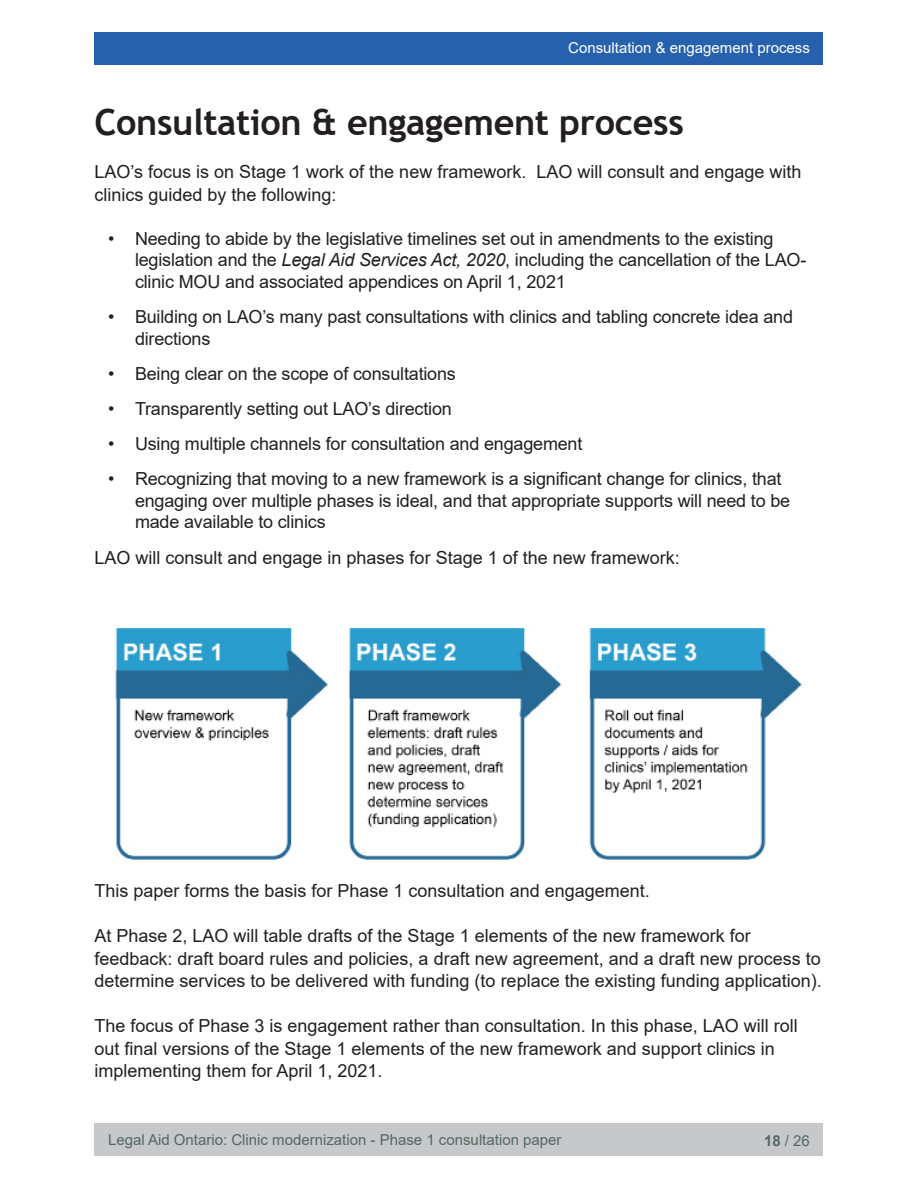
<style>
.page{position:relative;width:918px;height:1188px;background:#fff}
.page>*{position:absolute;margin:0;border:0;box-sizing:border-box;transform-origin:0 0}
.Heading_2{font:700 36px "Trebuchet MS";letter-spacing:-.01em;color:#231f20}
.t1{font:18px/22.5px "Arial";color:#231f20}
.t2{font:15px "Arial";color:#546964}
.t3{font:15px "Arial";color:#fff}
.s1{font-style:italic}
.s2{font-weight:700}
</style>
<div class="page">
<div style="left:94px;top:1123px;width:730px;height:33px;background:#c6c8c9"></div>
<div style="left:94px;top:32px;width:730px;height:33px;background:#2761ae"></div>
<img style="left:115px;top:628px;width:687px;height:232px">
<p class="t3" style="left:568px;top:37px;width:243px">Consultation &amp; engagement process</p>
<h2 class="Heading_2" style="left:94px;top:99px;width:591px">Consultation &amp; engagement process</h2>
<p class="t1" style="left:94px;top:160px;width:708px">LAO’s focus is on Stage 1 work of the new framework. LAO will consult and engage with clinics guided by the following:</p>
<p class="t1" style="left:135px;top:227px;width:673px;line-height:21.6px;text-indent:-27px">• Needing to abide by the legislative timelines set out in amendments to the existing legislation and the <span class="s1">Legal Aid Services Act, 2020</span>, including the cancellation of the LAO&shy;clinic MOU and associated appendices on April 1, 2021</p>
<p class="t1" style="left:135px;top:306px;width:660px;line-height:21.6px;text-indent:-27px">• Building on LAO’s many past consultations with clinics and tabling concrete idea and directions</p>
<p class="t1" style="left:108px;top:362px;width:349px">• Being clear on the scope of consultations</p>
<p class="t1" style="left:108px;top:397px;width:345px">• Transparently setting out LAO’s direction</p>
<p class="t1" style="left:108px;top:432px;width:476px">• Using multiple channels for consultation and engagement</p>
<p class="t1" style="left:135px;top:468px;width:657px;line-height:21.6px;text-indent:-27px">• Recognizing that moving to a new framework is a significant change for clinics, that engaging over multiple phases is ideal, and that appropriate supports will need to be made available to clinics</p>
<p class="t1" style="left:94px;top:546px;width:587px">LAO will consult and engage in phases for Stage 1 of the new framework:</p>
<p class="t1" style="left:94px;top:880px;width:557px">This paper forms the basis for Phase 1 consultation and engagement.</p>
<p class="t1" style="left:94px;top:925px;width:729px">At Phase 2, LAO will table drafts of the Stage 1 elements of the new framework for feedback: draft board rules and policies, a draft new agreement, and a draft new process to determine services to be delivered with funding (to replace the existing funding application).</p>
<p class="t1" style="left:94px;top:1015px;width:705px">The focus of Phase 3 is engagement rather than consultation. In this phase, LAO will roll out final versions of the Stage 1 elements of the new framework and support clinics in implementing them for April 1, 2021.</p>
<p class="t2" style="left:108px;top:1129px;width:455px">Legal Aid Ontario: Clinic modernization - Phase 1 consultation paper</p>
<p class="t2" style="left:764px;top:1130px;width:47px"><span class="s2">18</span> / 26</p>
</div>
